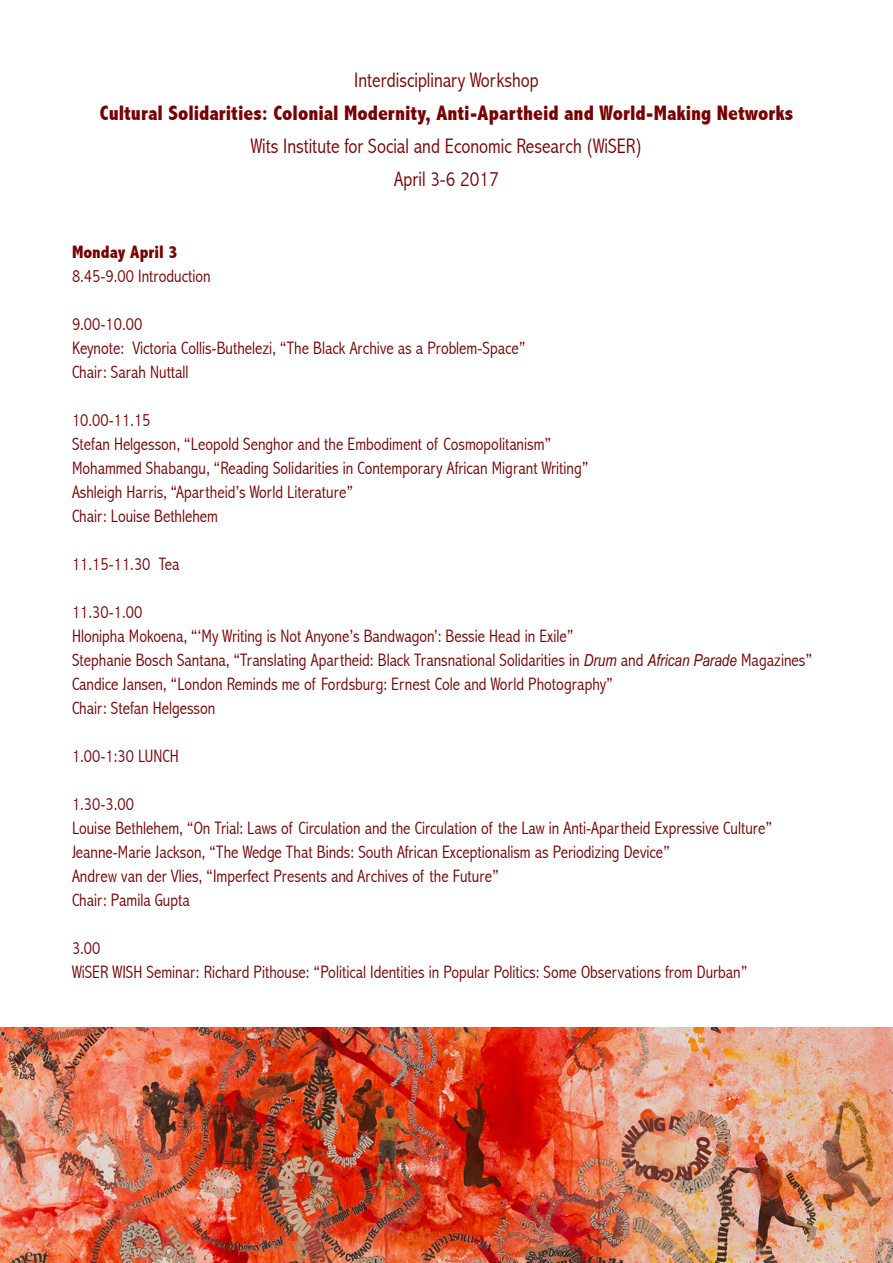
<style>
.page{position:relative;width:893px;height:1263px;background:#fff}
.page>*{position:absolute;margin:0;border:0;box-sizing:border-box;transform-origin:0 0}
.t1{font:300 condensed 21px/33px "Abadi";color:#790100;text-align:center}
.t2{font:800 condensed 21px "Abadi";color:#790100}
.t3{font:300 condensed 18px/24px "Abadi";color:#790100}
.t4{font:800 condensed 18px "Abadi";color:#790100}
.s1{font-family:"Arial Narrow";font-weight:400;font-style:italic;font-stretch:normal;font-size:16.5px}
</style>
<div class="page">
<img style="left:0;top:1027px;width:892px;height:236px">
<p class="t1" style="left:354px;top:64px;width:186px">Interdisciplinary Workshop</p>
<p class="t2" style="left:100px;top:101px;width:695px">Cultural Solidarities: Colonial Modernity, Anti-Apartheid and World-Making Networks</p>
<p class="t1" style="left:251px;top:130px;width:393px">Wits Institute for Social and Economic Research (WiSER)<br>April 3-6 2017</p>
<p class="t4" style="left:72px;top:242px;width:107px">Monday April 3</p>
<p class="t3" style="left:72px;top:264px;width:140px">8.45-9.00 Introduction</p>
<p class="t3" style="left:72px;top:312px;width:455px">9.00-10.00<br>Keynote: Victoria Collis-Buthelezi, “The Black Archive as a Problem-Space”<br>Chair: Sarah Nuttall</p>
<p class="t3" style="left:72px;top:408px;width:518px">10.00-11.15<br>Stefan Helgesson, “Leopold Senghor and the Embodiment of Cosmopolitanism” Mohammed Shabangu, “Reading Solidarities in Contemporary African Migrant Writing” Ashleigh Harris, “Apartheid’s World Literature”<br>Chair: Louise Bethlehem</p>
<p class="t3" style="left:72px;top:552px;width:109px">11.15-11.30 Tea</p>
<p class="t3" style="left:72px;top:600px;width:741px">11.30-1.00<br>Hlonipha Mokoena, “‘My Writing is Not Anyone’s Bandwagon’: Bessie Head in Exile”<br>Stephanie Bosch Santana, “Translating Apartheid: Black Transnational Solidarities in <span class="s1">Drum</span> and <span class="s1">African Parade</span> Magazines” Candice Jansen, “London Reminds me of Fordsburg: Ernest Cole and World Photography”<br>Chair: Stefan Helgesson</p>
<p class="t3" style="left:72px;top:744px;width:108px">1.00-1:30 LUNCH</p>
<p class="t3" style="left:72px;top:792px;width:702px">1.30-3.00<br>Louise Bethlehem, “On Trial: Laws of Circulation and the Circulation of the Law in Anti-Apartheid Expressive Culture” Jeanne-Marie Jackson, “The Wedge That Binds: South African Exceptionalism as Periodizing Device”<br>Andrew van der Vlies, “Imperfect Presents and Archives of the Future”<br>Chair: Pamila Gupta</p>
<p class="t3" style="left:72px;top:936px;width:677px">3.00<br>WiSER WISH Seminar: Richard Pithouse: “Political Identities in Popular Politics: Some Observations from Durban”</p>
</div>
